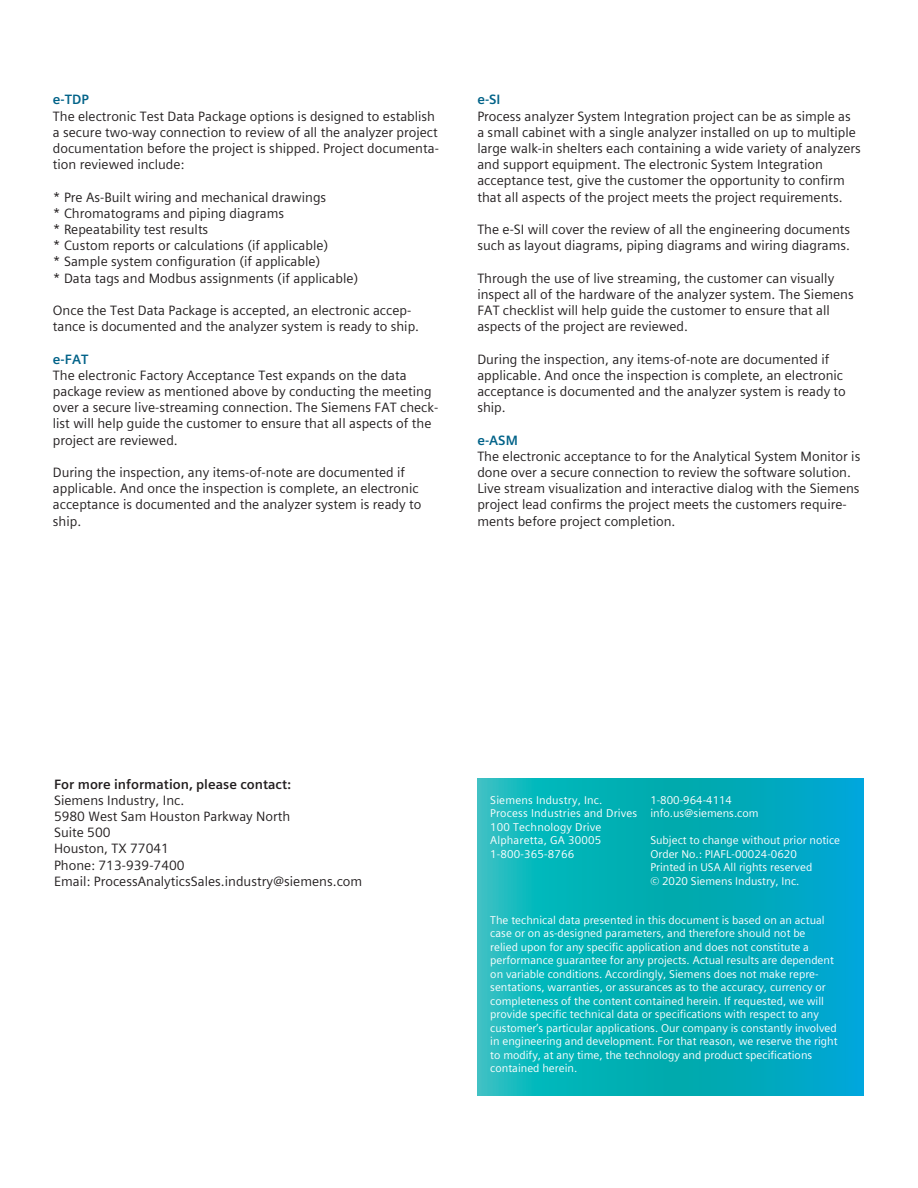
<style>
.page{position:relative;width:918px;height:1188px;background:#fff}
.page>*{position:absolute;margin:0;border:0;box-sizing:border-box;transform-origin:0 0}
.t1{font:13.5px/16.2px "Siemens Sans Global";color:#231f20}
.t2{font:700 13.5px "Siemens Sans Global";color:#231f20}
.t3{font:700 13.5px "Siemens Sans Global";color:#006288}
._03__Body_text__9pt{font:11.25px/13.5px "Siemens Sans Global";color:#fff}
</style>
<div class="page">
<svg style="left:477px;top:779px;width:387px;height:316px;background:#05aebb"></svg>
<p class="t3" style="left:53px;top:89px;width:37px">e-TDP</p>
<p class="t1" style="left:53px;top:108px;width:387px">The electronic Test Data Package options is designed to establish a secure two-way connection to review of all the analyzer project documentation before the project is shipped. Project documenta&shy;tion reviewed include:</p>
<p class="t1" style="left:53px;top:189px;width:275px">* Pre As-Built wiring and mechanical drawings</p>
<p class="t1" style="left:53px;top:205px;width:233px">* Chromatograms and piping diagrams</p>
<p class="t1" style="left:53px;top:221px;width:157px">* Repeatability test results</p>
<p class="t1" style="left:53px;top:237px;width:277px">* Custom reports or calculations (if applicable)</p>
<p class="t1" style="left:53px;top:254px;width:269px">* Sample system configuration (if applicable)</p>
<p class="t1" style="left:53px;top:270px;width:307px">* Data tags and Modbus assignments (if applicable)</p>
<p class="t1" style="left:53px;top:302px;width:368px">Once the Test Data Package is accepted, an electronic accep&shy;tance is documented and the analyzer system is ready to ship.</p>
<p class="t3" style="left:53px;top:349px;width:37px">e-FAT</p>
<p class="t1" style="left:53px;top:367px;width:387px">The electronic Factory Acceptance Test expands on the data package review as mentioned above by conducting the meeting over a secure live-streaming connection. The Siemens FAT check&shy;list will help guide the customer to ensure that all aspects of the project are reviewed.</p>
<p class="t1" style="left:53px;top:464px;width:370px">During the inspection, any items-of-note are documented if applicable. And once the inspection is complete, an electronic acceptance is documented and the analyzer system is ready to ship.</p>
<p class="t3" style="left:477px;top:89px;width:25px">e-SI</p>
<p class="t1" style="left:477px;top:108px;width:385px">Process analyzer System Integration project can be as simple as a small cabinet with a single analyzer installed on up to multiple large walk-in shelters each containing a wide variety of analyzers and support equipment. The electronic System Integration acceptance test, give the customer the opportunity to confirm that all aspects of the project meets the project requirements.</p>
<p class="t1" style="left:477px;top:221px;width:374px">The e-SI will cover the review of all the engineering documents such as layout diagrams, piping diagrams and wiring diagrams.</p>
<p class="t1" style="left:477px;top:270px;width:378px">Through the use of live streaming, the customer can visually inspect all of the hardware of the analyzer system. The Siemens FAT checklist will help guide the customer to ensure that all aspects of the project are reviewed.</p>
<p class="t1" style="left:477px;top:351px;width:370px">During the inspection, any items-of-note are documented if applicable. And once the inspection is complete, an electronic acceptance is documented and the analyzer system is ready to ship.</p>
<p class="t3" style="left:477px;top:430px;width:42px">e-ASM</p>
<p class="t1" style="left:477px;top:448px;width:384px">The electronic acceptance to for the Analytical System Monitor is done over a secure connection to review the software solution.<br>Live stream visualization and interactive dialog with the Siemens project lead confirms the project meets the customers require&shy;ments before project completion.</p>
<p class="t2" style="left:54px;top:774px;width:239px">For more information, please contact:</p>
<p class="t1" style="left:54px;top:792px;width:132px">Siemens Industry, Inc.</p>
<p class="t1" style="left:54px;top:808px;width:238px">5980 West Sam Houston Parkway North</p>
<p class="t1" style="left:54px;top:825px;width:58px">Suite 500</p>
<p class="t1" style="left:54px;top:841px;width:117px">Houston, TX 77041</p>
<p class="t1" style="left:54px;top:857px;width:132px">Phone: 713-939-7400</p>
<p class="t1" style="left:54px;top:873px;width:310px">Email: ProcessAnalyticsSales.industry@siemens.com</p>
<p class="_03__Body_text__9pt" style="left:490px;top:793px;width:148px">Siemens Industry, Inc.<br>Process Industries and Drives<br>100 Technology Drive<br>Alpharetta, GA 30005<br>1-800-365-8766</p>
<p class="_03__Body_text__9pt" style="left:650px;top:793px;width:83px">1-800-964-4114</p>
<p class="_03__Body_text__9pt" style="left:650px;top:807px;width:110px">info.us@siemens.com</p>
<p class="_03__Body_text__9pt" style="left:650px;top:834px;width:191px">Subject to change without prior notice</p>
<p class="_03__Body_text__9pt" style="left:650px;top:847px;width:148px">Order No.: PIAFL-00024-0620</p>
<p class="_03__Body_text__9pt" style="left:650px;top:861px;width:163px">Printed in USA All rights reserved</p>
<p class="_03__Body_text__9pt" style="left:650px;top:874px;width:151px">© 2020 Siemens Industry, Inc.</p>
<p class="_03__Body_text__9pt" style="left:490px;top:913px;width:349px">The technical data presented in this document is based on an actual case or on as-designed parameters, and therefore should not be<br>relied upon for any specific application and does not constitute a performance guarantee for any projects. Actual results are dependent on variable conditions. Accordingly, Siemens does not make repre&shy;sentations, warranties, or assurances as to the accuracy, currency or completeness of the content contained herein. If requested, we will provide specific technical data or specifications with respect to any customer’s particular applications. Our company is constantly involved in engineering and development. For that reason, we reserve the right to modify, at any time, the technology and product specifications contained herein.</p>
</div>
